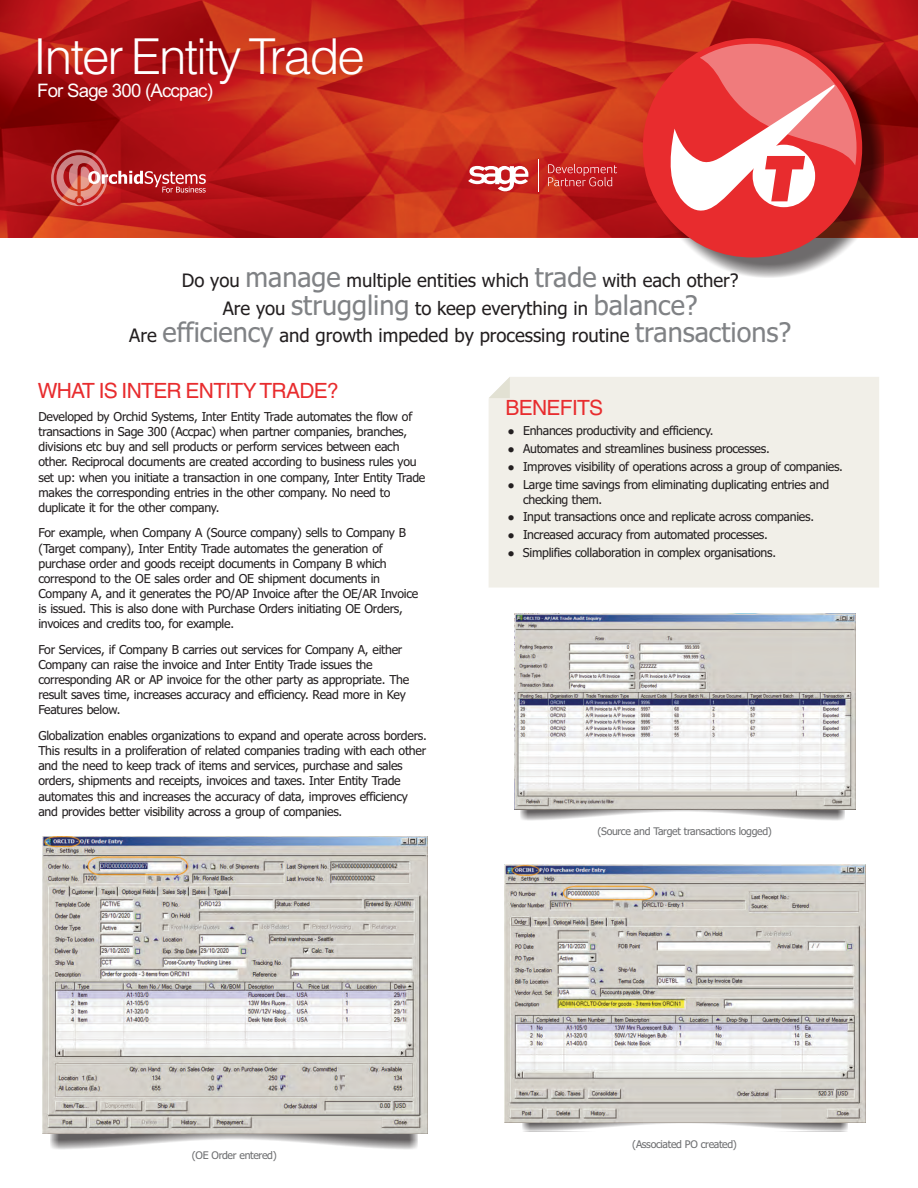
<style>
.page{position:relative;width:918px;height:1188px;background:#fff}
.page>*{position:absolute;margin:0;border:0;box-sizing:border-box;transform-origin:0 0}
.t1{font:300 49.5px "Helvetica LT";letter-spacing:-.04em;color:#fff}
.t2{font:27px "Tahoma";color:#808285}
.t3{font:21px "Helvetica";letter-spacing:-.035em;color:#e82c2e}
.t4{font:18.6px/27.3px "Tahoma";color:#231f20;text-align:center}
.t5{font:18.6px "Arial";letter-spacing:-.04em;color:#fff}
.t6{font:12.3px/15.1px "Tahoma";letter-spacing:-.02em;color:#231f20}
.t7{font:10.5px "Tahoma";letter-spacing:-.03em;color:#6d6e70}
.s1{font-size:27px;color:#808285}
</style>
<div class="page">
<img style="left:0;top:0;width:918px;height:238px">
<div style="left:652px;top:45px;width:232px;height:233px;background:#231f20;opacity:.66"></div>
<svg style="left:643px;top:38px;width:219px;height:220px;background:#cd4341"></svg>
<svg style="left:51px;top:150px;width:155px;height:56px;background:#bd3b3d"></svg>
<svg style="left:668px;top:44px;width:189px;height:177px"></svg>
<div style="left:50px;top:980px;width:367px;height:170px;background:#231f20;opacity:.71"></div>
<img style="left:43px;top:837px;width:384px;height:297px">
<div style="left:522px;top:997px;width:326px;height:134px;background:#231f20;opacity:.71"></div>
<img style="left:504px;top:865px;width:361px;height:257px">
<div style="left:520px;top:672px;width:324px;height:149px;background:#231f20;opacity:.71"></div>
<img style="left:515px;top:613px;width:341px;height:196px">
<svg style="left:548px;top:164px;width:69px;height:22px;background:#cb3e40"></svg>
<hr style="left:539px;top:159px;width:1px;height:32px;background:#fff">
<svg style="left:468px;top:166px;width:60px;height:25px"></svg>
<div style="left:489px;top:377px;width:390px;height:211px;background:#f1efe8"></div>
<svg style="left:489px;top:377px;width:21px;height:21px"></svg>
<h1 class="t1" style="left:33px;top:38px;width:333px">Inter Entity Trade</h1>
<h3 class="t5" style="left:37px;top:83px;width:177px">For Sage 300 (Accpac)</h3>
<h2 class="t2" style="left:535px;top:267px;width:63px">trade</h2>
<h3 class="t4" style="left:129px;top:296px;width:663px">Are you <span class="s1">struggling</span> to keep everything in <span class="s1">balance?<br></span>Are <span class="s1">efficiency</span> and growth impeded by processing routine <span class="s1">transactions?</span></h3>
<h3 class="t4" style="left:182px;top:268px;width:349px">Do you <span class="s1">manage</span> multiple entities which</h3>
<h3 class="t4" style="left:602px;top:268px;width:138px">with each other?</h3>
<h3 class="t3" style="left:38px;top:382px;width:303px">WHAT IS INTER ENTITY TRADE?</h3>
<p class="t6" style="left:39px;top:410px;width:388px">Developed by Orchid Systems, Inter Entity Trade automates the flow of transactions in Sage 300 (Accpac) when partner companies, branches, divisions etc buy and sell products or perform services between each other. Reciprocal documents are created according to business rules you set up: when you initiate a transaction in one company, Inter Entity Trade makes the corresponding entries in the other company. No need to duplicate it for the other company.</p>
<p class="t6" style="left:38px;top:526px;width:381px">For example, when Company A (Source company) sells to Company B (Target company), Inter Entity Trade automates the generation of purchase order and goods receipt documents in Company B which correspond to the OE sales order and OE shipment documents in Company A, and it generates the PO/AP Invoice after the OE/AR Invoice is issued. This is also done with Purchase Orders initiating OE Orders, invoices and credits too, for example.</p>
<p class="t6" style="left:38px;top:643px;width:372px">For Services, if Company B carries out services for Company A, either Company can raise the invoice and Inter Entity Trade issues the corresponding AR or AP invoice for the other party as appropriate. The result saves time, increases accuracy and efficiency. Read more in Key Features below.</p>
<p class="t6" style="left:38px;top:729px;width:390px">Globalization enables organizations to expand and operate across borders.<br>This results in a proliferation of related companies trading with each other and the need to keep track of items and services, purchase and sales orders, shipments and receipts, invoices and taxes. Inter Entity Trade automates this and increases the accuracy of data, improves efficiency and provides better visibility across a group of companies.</p>
<h3 class="t3" style="left:506px;top:399px;width:99px">BENEFITS</h3>
<p class="t6" style="left:508px;top:424px;width:207px">● Enhances productivity and efficiency.</p>
<p class="t6" style="left:508px;top:442px;width:263px">● Automates and streamlines business processes.</p>
<p class="t6" style="left:508px;top:460px;width:337px">● Improves visibility of operations across a group of companies.</p>
<p class="t6" style="left:523px;top:478px;width:308px;text-indent:-15px">● Large time savings from eliminating duplicating entries and checking them.</p>
<p class="t6" style="left:508px;top:510px;width:308px">● Input transactions once and replicate across companies.</p>
<p class="t6" style="left:508px;top:528px;width:262px">● Increased accuracy from automated processes.</p>
<p class="t6" style="left:508px;top:546px;width:270px">● Simplifies collaboration in complex organisations.</p>
<p class="t7" style="left:597px;top:827px;width:176px">(Source and Target transactions logged)</p>
<p class="t7" style="left:192px;top:1151px;width:86px">(OE Order entered)</p>
<p class="t7" style="left:632px;top:1140px;width:106px">(Associated PO created)</p>
</div>
